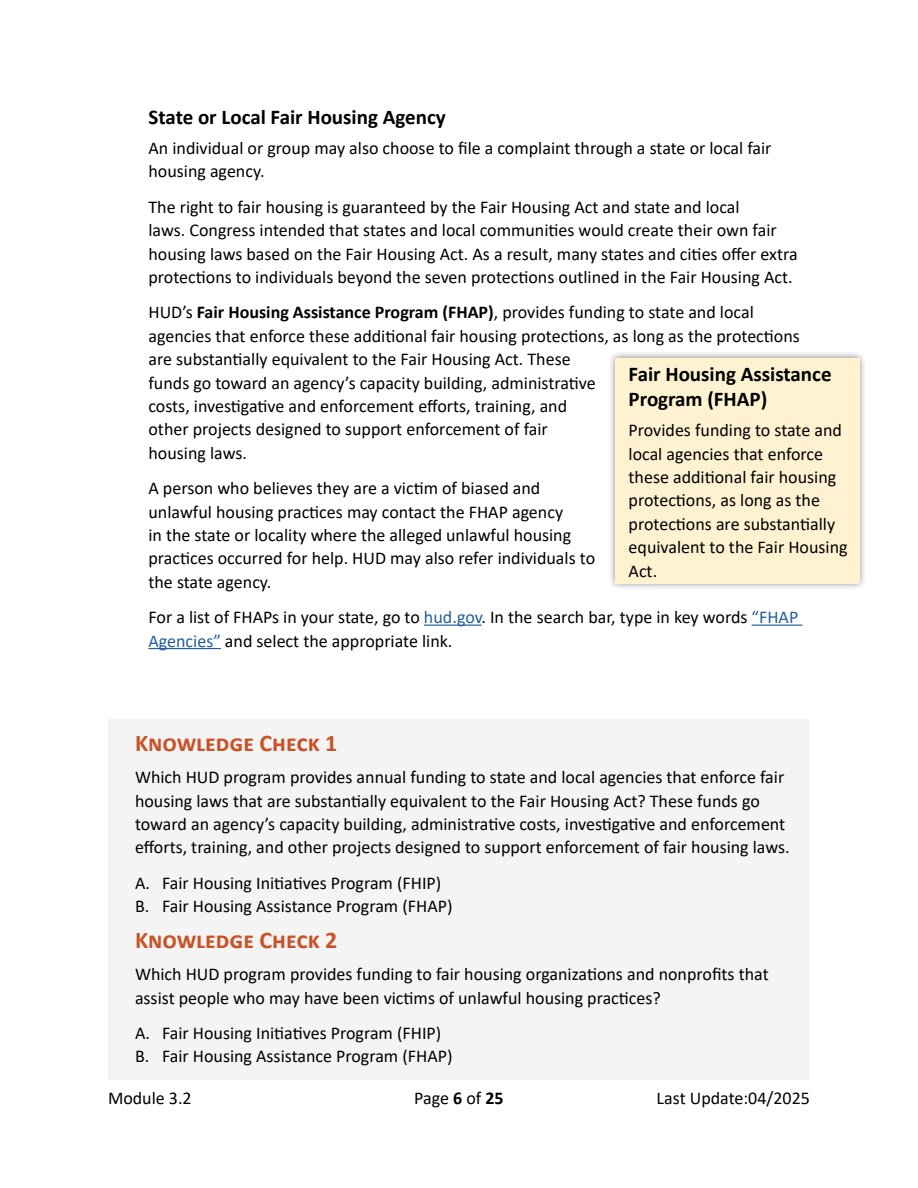
<style>
.page{position:relative;width:918px;height:1188px;background:#fff}
.page>*{position:absolute;margin:0;border:0;box-sizing:border-box;transform-origin:0 0}
.Heading_3{font:700 24px "Calibri";color:#c95227}
.Heading_4{font:700 21px/25.2px "Calibri";color:#000}
.Sticky_Note{font:18px/23.4px "Calibri";color:#000}
.s1{font-weight:700}
.s2{color:#215e9e}
</style>
<div class="page">
<hr style="left:424px;top:625px;width:58px;height:1px;background:#215e9e">
<hr style="left:752px;top:625px;width:50px;height:1px;background:#215e9e">
<hr style="left:148px;top:648px;width:73px;height:1px;background:#215e9e">
<div style="left:608px;top:351px;width:259px;height:240px;background:#000;opacity:.5"></div>
<div style="left:615px;top:358px;width:244px;height:225px;background:#fff2d1"></div>
<div style="left:108px;top:719px;width:702px;height:361px;background:#f4f4f4"></div>
<h4 class="Heading_4" style="left:148px;top:104px;width:299px">State or Local Fair Housing Agency</h4>
<p class="Sticky_Note" style="left:148px;top:136px;width:625px">An individual or group may also choose to file a complaint through a state or local fair housing agency.</p>
<p class="Sticky_Note" style="left:148px;top:195px;width:651px">The right to fair housing is guaranteed by the Fair Housing Act and state and local<br>laws. Congress intended that states and local communities would create their own fair housing laws based on the Fair Housing Act. As a result, many states and cities offer extra protections to individuals beyond the seven protections outlined in the Fair Housing Act.</p>
<p class="Sticky_Note" style="left:148px;top:300px;width:653px">HUD’s <span class="s1">Fair Housing Assistance Program (FHAP)</span>, provides funding to state and local agencies that enforce these additional fair housing protections, as long as the protections are substantially equivalent to the Fair Housing Act. These<br>funds go toward an agency’s capacity building, administrative<br>costs, investigative and enforcement efforts, training, and<br>other projects designed to support enforcement of fair<br>housing laws.</p>
<p class="Sticky_Note" style="left:148px;top:476px;width:448px">A person who believes they are a victim of biased and unlawful housing practices may contact the FHAP agency<br>in the state or locality where the alleged unlawful housing practices occurred for help. HUD may also refer individuals to the state agency.</p>
<p class="Sticky_Note" style="left:148px;top:605px;width:651px">For a list of FHAPs in your state, go to <span class="s2">hud.gov</span>. In the search bar, type in key words <span class="s2">“FHAP<br>Agencies”</span> and select the appropriate link.</p>
<h4 class="Heading_4" style="left:629px;top:361px;width:204px">Fair Housing Assistance<br>Program (FHAP)</h4>
<p class="Sticky_Note" style="left:629px;top:418px;width:221px">Provides funding to state and local agencies that enforce these additional fair housing protections, as long as the protections are substantially equivalent to the Fair Housing<br>Act.</p>
<h3 class="Heading_3" style="left:135px;top:726px;width:204px">Knowledge Check 1</h3>
<p class="Sticky_Note" style="left:135px;top:765px;width:656px">Which HUD program provides annual funding to state and local agencies that enforce fair housing laws that are substantially equivalent to the Fair Housing Act? These funds go toward an agency’s capacity building, administrative costs, investigative and enforcement efforts, training, and other projects designed to support enforcement of fair housing laws.</p>
<p class="Sticky_Note" style="left:135px;top:871px;width:308px">A. Fair Housing Initiatives Program (FHIP)</p>
<p class="Sticky_Note" style="left:135px;top:894px;width:319px">B. Fair Housing Assistance Program (FHAP)</p>
<h3 class="Heading_3" style="left:135px;top:923px;width:204px">Knowledge Check 2</h3>
<p class="Sticky_Note" style="left:135px;top:962px;width:635px">Which HUD program provides funding to fair housing organizations and nonprofits that assist people who may have been victims of unlawful housing practices?</p>
<p class="Sticky_Note" style="left:135px;top:1021px;width:308px">A. Fair Housing Initiatives Program (FHIP)</p>
<p class="Sticky_Note" style="left:135px;top:1044px;width:319px">B. Fair Housing Assistance Program (FHAP)</p>
<p class="Sticky_Note" style="left:108px;top:1086px;width:85px">Module 3.2</p>
<p class="Sticky_Note" style="left:414px;top:1086px;width:91px">Page <span class="s1">6</span> of <span class="s1">25</span></p>
<p class="Sticky_Note" style="left:657px;top:1086px;width:155px">Last Update:04/2025</p>
</div>
